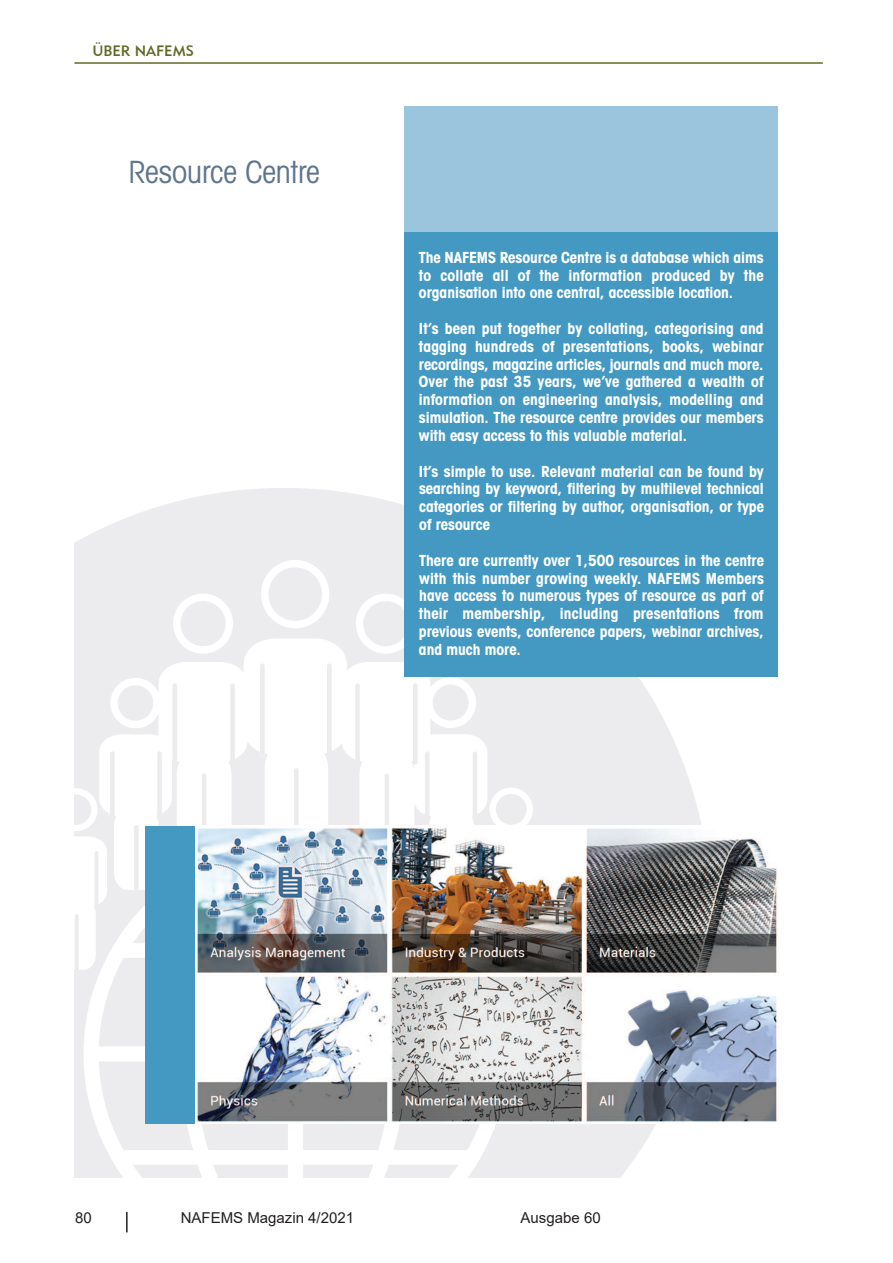
<style>
.page{position:relative;width:893px;height:1263px;background:#fff}
.page>*{position:absolute;margin:0;border:0;box-sizing:border-box;transform-origin:0 0}
.t1{font:condensed 30.6px "Avant Garde IT Cby BT";color:#5e758d}
.t2{font:700 condensed 15.3px/17.9px "Avant Garde IT Cby BT";color:#fff;text-align:justify}
.t3{font:15px "Arial";color:#231f20}
.t4{font:15px "Geometric 415 BT Medium A";color:#636927}
</style>
<div class="page">
<hr style="left:126px;top:1212px;width:2px;height:20px;background:#231f20">
<hr style="left:74px;top:62px;width:749px;height:2px;background:#636927">
<img style="left:74px;top:489px;width:636px;height:689px">
<div style="left:405px;top:106px;width:373px;height:570px;background:#9bc4dd"></div>
<div style="left:146px;top:826px;width:632px;height:298px;background:#4399c2"></div>
<img style="left:195px;top:826px;width:583px;height:298px">
<div style="left:405px;top:232px;width:373px;height:444px;background:#4399c2"></div>
<p class="t4" style="left:92px;top:42px;width:103px">ÜBER NAFEMS</p>
<h1 class="t1" style="left:129px;top:153px;width:193px">Resource Centre</h1>
<p class="t2" style="left:419px;top:248px;width:346px">The NAFEMS Resource Centre is a database which aims to collate all of the information produced by the organisation into one central, accessible location.</p>
<p class="t2" style="left:419px;top:319px;width:346px">It’s been put together by collating, categorising and tagging hundreds of presentations, books, webinar recordings, magazine articles, journals and much more.<br>Over the past 35 years, we’ve gathered a wealth of information on engineering analysis, modelling and simulation. The resource centre provides our members with easy access to this valuable material.</p>
<p class="t2" style="left:419px;top:462px;width:347px">It’s simple to use. Relevant material can be found by searching by keyword, filtering by multilevel technical categories or filtering by author, organisation, or type of resource</p>
<p class="t2" style="left:419px;top:551px;width:347px">There are currently over 1,500 resources in the centre with this number growing weekly. NAFEMS Members have access to numerous types of resource as part of their membership, including presentations from previous events, conference papers, webinar archives, and much more.</p>
<p class="t3" style="left:75px;top:1207px;width:18px">80</p>
<p class="t3" style="left:181px;top:1207px;width:175px">NAFEMS Magazin 4/2021</p>
<p class="t3" style="left:521px;top:1207px;width:82px">Ausgabe 60</p>
</div>
